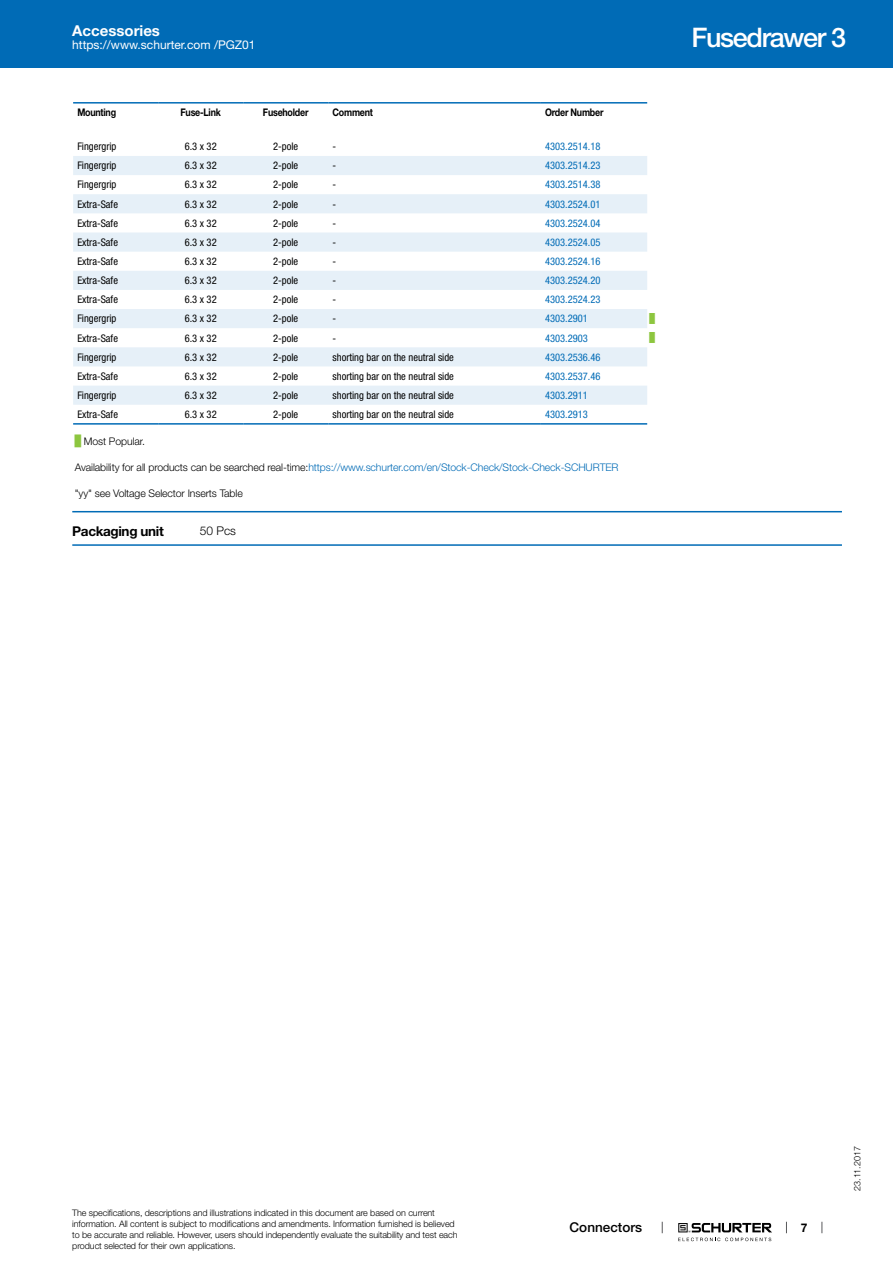
<style>
.page{position:relative;width:893px;height:1263px;background:#fff}
.page>*{position:absolute;margin:0;border:0;box-sizing:border-box;transform-origin:0 0}
.t1{font:500 27px "Helvetica Neue LT";letter-spacing:-.05em;color:#fff}
.t2{font:700 15px "Helvetica Neue LT";color:#fff}
.t3{font:700 13.5px "Helvetica Neue LT";letter-spacing:-.025em;color:#000}
.t4{font:500 13.5px "Helvetica Neue LT";color:#000}
.t5{font:12px "Helvetica Neue LT";color:#fff}
.t6{font:300 12px "Helvetica Neue LT";color:#000}
.t7{font:700 12px "Helvetica Neue LT";color:#000}
.t8{font:condensed 10.5px "Helvetica Neue LT";color:#000}
.t9{font:condensed 10.5px "Helvetica Neue LT";color:#006bb6}
.t10{font:300 10.5px "Helvetica Neue LT";letter-spacing:-.01em;color:#006bb6}
.t11{font:300 10.5px "Helvetica Neue LT";letter-spacing:-.01em;color:#000}
.t12{font:700 10.5px "Helvetica Neue LT";letter-spacing:-.025em;color:#000;scale:.85 1}
.t13{font:300 9px/10.8px "Helvetica Neue LT";letter-spacing:-.01em;color:#000}
.t14{font:9px "Arial Unicode MS";color:#8dc63f}
.s1{font-family:"Arial Unicode MS";font-weight:400;color:#8dc63f}
.s2{color:#000}
</style>
<div class="page">
<svg style="left:678px;top:1223px;width:94px;height:18px"></svg>
<div style="left:0;top:0;width:893px;height:68px;background:#006bb6"></div>
<svg style="left:73px;top:156px;width:574px;height:249px;fill:#e6f0f8"></svg>
<hr style="left:73px;top:102px;width:85px;height:2px;background:#006bb6">
<hr style="left:158px;top:102px;width:85px;height:2px;background:#006bb6">
<hr style="left:243px;top:102px;width:85px;height:2px;background:#006bb6">
<hr style="left:328px;top:102px;width:213px;height:2px;background:#006bb6">
<hr style="left:541px;top:102px;width:106px;height:2px;background:#006bb6">
<hr style="left:73px;top:423px;width:85px;height:2px;background:#006bb6">
<hr style="left:158px;top:423px;width:85px;height:2px;background:#006bb6">
<hr style="left:243px;top:423px;width:85px;height:2px;background:#006bb6">
<hr style="left:328px;top:423px;width:213px;height:2px;background:#006bb6">
<hr style="left:541px;top:423px;width:106px;height:2px;background:#006bb6">
<hr style="left:72px;top:511px;width:770px;height:1px;background:#006bb6">
<hr style="left:72px;top:544px;width:770px;height:2px;background:#006bb6">
<h2 class="t2" style="left:72px;top:21px;width:89px">Accessories</h2>
<p class="t5" style="left:72px;top:38px;width:185px">https://www.schurter.com /PGZ01</p>
<p class="t12" style="left:77px;top:106px;width:47px">Mounting</p>
<p class="t12" style="left:181px;top:106px;width:49px">Fuse-Link</p>
<p class="t12" style="left:263px;top:106px;width:55px">Fuseholder</p>
<p class="t12" style="left:332px;top:106px;width:49px">Comment</p>
<p class="t12" style="left:545px;top:106px;width:70px">Order Number</p>
<p class="t8" style="left:77px;top:140px;width:41px">Fingergrip</p>
<p class="t8" style="left:185px;top:140px;width:33px">6.3 x 32</p>
<p class="t8" style="left:273px;top:140px;width:27px">2-pole</p>
<p class="t8" style="left:333px;top:140px;width:5px">-</p>
<p class="t9" style="left:545px;top:140px;width:57px">4303.2514.18</p>
<p class="t8" style="left:77px;top:160px;width:41px">Fingergrip</p>
<p class="t8" style="left:185px;top:160px;width:33px">6.3 x 32</p>
<p class="t8" style="left:273px;top:160px;width:27px">2-pole</p>
<p class="t8" style="left:333px;top:160px;width:5px">-</p>
<p class="t9" style="left:545px;top:160px;width:57px">4303.2514.23</p>
<p class="t8" style="left:77px;top:179px;width:41px">Fingergrip</p>
<p class="t8" style="left:185px;top:179px;width:33px">6.3 x 32</p>
<p class="t8" style="left:273px;top:179px;width:27px">2-pole</p>
<p class="t8" style="left:333px;top:179px;width:5px">-</p>
<p class="t9" style="left:545px;top:179px;width:57px">4303.2514.38</p>
<p class="t8" style="left:77px;top:198px;width:42px">Extra-Safe</p>
<p class="t8" style="left:185px;top:198px;width:33px">6.3 x 32</p>
<p class="t8" style="left:273px;top:198px;width:27px">2-pole</p>
<p class="t8" style="left:333px;top:198px;width:5px">-</p>
<p class="t9" style="left:545px;top:198px;width:57px">4303.2524.01</p>
<p class="t8" style="left:77px;top:217px;width:42px">Extra-Safe</p>
<p class="t8" style="left:185px;top:217px;width:33px">6.3 x 32</p>
<p class="t8" style="left:273px;top:217px;width:27px">2-pole</p>
<p class="t8" style="left:333px;top:217px;width:5px">-</p>
<p class="t9" style="left:545px;top:217px;width:57px">4303.2524.04</p>
<p class="t8" style="left:77px;top:236px;width:42px">Extra-Safe</p>
<p class="t8" style="left:185px;top:236px;width:33px">6.3 x 32</p>
<p class="t8" style="left:273px;top:236px;width:27px">2-pole</p>
<p class="t8" style="left:333px;top:236px;width:5px">-</p>
<p class="t9" style="left:545px;top:236px;width:57px">4303.2524.05</p>
<p class="t8" style="left:77px;top:255px;width:42px">Extra-Safe</p>
<p class="t8" style="left:185px;top:255px;width:33px">6.3 x 32</p>
<p class="t8" style="left:273px;top:255px;width:27px">2-pole</p>
<p class="t8" style="left:333px;top:255px;width:5px">-</p>
<p class="t9" style="left:545px;top:255px;width:57px">4303.2524.16</p>
<p class="t8" style="left:77px;top:274px;width:42px">Extra-Safe</p>
<p class="t8" style="left:185px;top:274px;width:33px">6.3 x 32</p>
<p class="t8" style="left:273px;top:274px;width:27px">2-pole</p>
<p class="t8" style="left:333px;top:274px;width:5px">-</p>
<p class="t9" style="left:545px;top:274px;width:57px">4303.2524.20</p>
<p class="t8" style="left:77px;top:293px;width:42px">Extra-Safe</p>
<p class="t8" style="left:185px;top:293px;width:33px">6.3 x 32</p>
<p class="t8" style="left:273px;top:293px;width:27px">2-pole</p>
<p class="t8" style="left:333px;top:293px;width:5px">-</p>
<p class="t9" style="left:545px;top:293px;width:57px">4303.2524.23</p>
<p class="t8" style="left:77px;top:313px;width:41px">Fingergrip</p>
<p class="t8" style="left:185px;top:313px;width:33px">6.3 x 32</p>
<p class="t8" style="left:273px;top:313px;width:27px">2-pole</p>
<p class="t8" style="left:333px;top:313px;width:5px">-</p>
<p class="t9" style="left:545px;top:313px;width:44px">4303.2901</p>
<p class="t14" style="left:649px;top:312px;width:7px">█</p>
<p class="t8" style="left:77px;top:332px;width:42px">Extra-Safe</p>
<p class="t8" style="left:185px;top:332px;width:33px">6.3 x 32</p>
<p class="t8" style="left:273px;top:332px;width:27px">2-pole</p>
<p class="t8" style="left:333px;top:332px;width:5px">-</p>
<p class="t9" style="left:545px;top:332px;width:44px">4303.2903</p>
<p class="t14" style="left:649px;top:331px;width:7px">█</p>
<p class="t8" style="left:77px;top:351px;width:41px">Fingergrip</p>
<p class="t8" style="left:185px;top:351px;width:33px">6.3 x 32</p>
<p class="t8" style="left:273px;top:351px;width:27px">2-pole</p>
<p class="t8" style="left:333px;top:351px;width:123px">shorting bar on the neutral side</p>
<p class="t9" style="left:545px;top:351px;width:57px">4303.2536.46</p>
<p class="t8" style="left:77px;top:370px;width:42px">Extra-Safe</p>
<p class="t8" style="left:185px;top:370px;width:33px">6.3 x 32</p>
<p class="t8" style="left:273px;top:370px;width:27px">2-pole</p>
<p class="t8" style="left:333px;top:370px;width:123px">shorting bar on the neutral side</p>
<p class="t9" style="left:545px;top:370px;width:57px">4303.2537.46</p>
<p class="t8" style="left:77px;top:389px;width:41px">Fingergrip</p>
<p class="t8" style="left:185px;top:389px;width:33px">6.3 x 32</p>
<p class="t8" style="left:273px;top:389px;width:27px">2-pole</p>
<p class="t8" style="left:333px;top:389px;width:123px">shorting bar on the neutral side</p>
<p class="t9" style="left:545px;top:389px;width:44px">4303.2911</p>
<p class="t8" style="left:77px;top:408px;width:42px">Extra-Safe</p>
<p class="t8" style="left:185px;top:408px;width:33px">6.3 x 32</p>
<p class="t8" style="left:273px;top:408px;width:27px">2-pole</p>
<p class="t8" style="left:333px;top:408px;width:123px">shorting bar on the neutral side</p>
<p class="t9" style="left:545px;top:408px;width:44px">4303.2913</p>
<p class="t11" style="left:75px;top:435px;width:72px"><span class="s1">█</span> Most Popular.</p>
<p class="t10" style="left:75px;top:461px;width:545px"><span class="s2">Availability for all products can be searched real-time:</span>https://www.schurter.com/en/Stock-Check/Stock-Check-SCHURTER</p>
<p class="t11" style="left:75px;top:487px;width:169px">"yy" see Voltage Selector Inserts Table</p>
<p class="t3" style="left:72px;top:523px;width:93px">Packaging unit</p>
<p class="t6" style="left:200px;top:523px;width:38px">50 Pcs</p>
<h1 class="t1" style="left:691px;top:21px;width:156px">Fusedrawer 3</h1>
<p class="t13" style="left:72px;top:1207px;width:387px">The specifications, descriptions and illustrations indicated in this document are based on current information. All content is subject to modifications and amendments. Information furnished is believed to be accurate and reliable. However, users should independently evaluate the suitability and test each product selected for their own applications.</p>
<p class="t4" style="left:570px;top:1219px;width:74px">Connectors</p>
<p class="t7" style="left:801px;top:1220px;width:8px">7</p>
<p class="t13" style="left:852px;top:1191px;width:46px;rotate:-90deg">23.11.2017</p>
</div>
